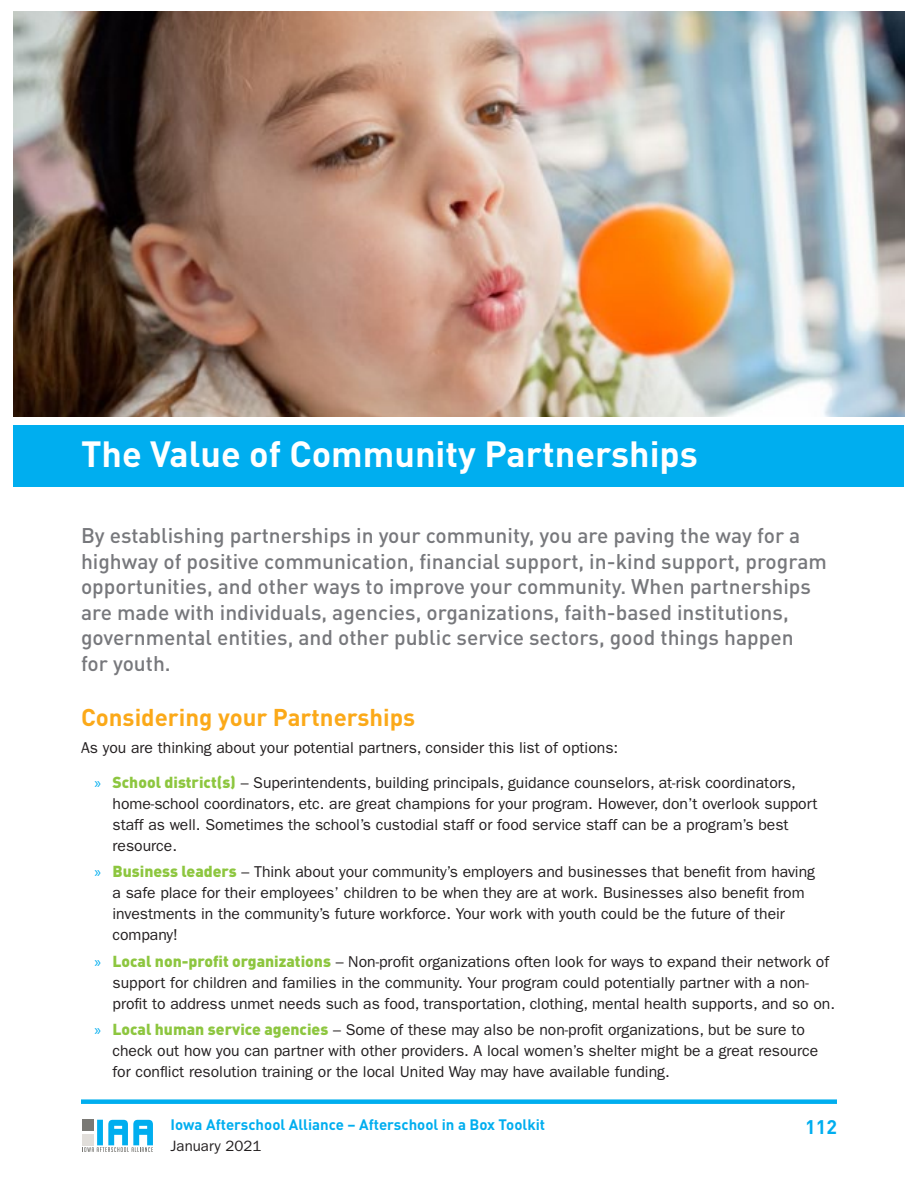
<style>
.page{position:relative;width:918px;height:1188px;background:#fff}
.page>*{position:absolute;margin:0;border:0;box-sizing:border-box;transform-origin:0 0}
.Heading_1{font:700 36px "DIN Pro";color:#fff}
.Heading_2{font:700 24px "DIN Pro";color:#fba919}
.Intro_Paragraph{font:500 21px/25.5px "DIN Pro";color:#77787c}
.t1{font:700 19.5px "DIN Pro";color:#00aeef}
.body{font:15.75px/21px "ITC Franklin Gothic Std";color:#231f20}
.t2{font:700 15px "DIN Pro";color:#00aeef}
.t3{font:15px "ITC Franklin Gothic Std";color:#231f20}
.s1{font-family:"Myriad Pro";color:#00aeef}
.s2{font-family:"DIN Pro";font-weight:900;color:#8dc63f}
</style>
<div class="page">
<svg style="left:82px;top:1119px;width:68px;height:1px"></svg>
<svg style="left:82px;top:1120px;width:71px;height:32px"></svg>
<div style="left:82px;top:1134px;width:12px;height:11px;background:#e1deda"></div>
<div style="left:82px;top:1120px;width:12px;height:11px;background:#7a7975"></div>
<div style="left:81px;top:1099px;width:756px;height:5px;background:#00aeef"></div>
<img style="left:14px;top:11px;width:890px;height:405px">
<div style="left:14px;top:426px;width:890px;height:61px;background:#00aeef"></div>
<p class="Heading_1" style="left:81px;top:429px;width:618px">The Value of Community Partnerships</p>
<p class="Intro_Paragraph" style="left:81px;top:522px;width:747px">By establishing partnerships in your community, you are paving the way for a highway of positive communication, financial support, in-kind support, program opportunities, and other ways to improve your community. When partnerships are made with individuals, agencies, organizations, faith-based institutions, governmental entities, and other public service sectors, good things happen<br>for youth.</p>
<p class="Heading_2" style="left:81px;top:701px;width:336px">Considering your Partnerships</p>
<p class="body" style="left:81px;top:738px;width:539px">As you are thinking about your potential partners, consider this list of options:</p>
<p class="body" style="left:112px;top:772px;width:707px;text-indent:-18px"><span class="s1">»</span> <span class="s2">School district(s)</span> – Superintendents, building principals, guidance counselors, at-risk coordinators, home-school coordinators, etc. are great champions for your program. However, don’t overlook support staff as well. Sometimes the school’s custodial staff or food service staff can be a program’s best resource.</p>
<p class="body" style="left:112px;top:861px;width:704px;text-indent:-18px"><span class="s1">»</span> <span class="s2">Business leaders</span> – Think about your community’s employers and businesses that benefit from having a safe place for their employees’ children to be when they are at work. Businesses also benefit from investments in the community’s future workforce. Your work with youth could be the future of their company!</p>
<p class="body" style="left:112px;top:951px;width:724px;text-indent:-18px"><span class="s1">»</span> <span class="s2">Local non-profit organizations</span> – Non-profit organizations often look for ways to expand their network of support for children and families in the community. Your program could potentially partner with a non&shy;profit to address unmet needs such as food, transportation, clothing, mental health supports, and so on.</p>
<p class="body" style="left:112px;top:1019px;width:707px;text-indent:-18px"><span class="s1">»</span> <span class="s2">Local human service agencies</span> – Some of these may also be non-profit organizations, but be sure to check out how you can partner with other providers. A local women’s shelter might be a great resource for conflict resolution training or the local United Way may have available funding.</p>
<p class="t2" style="left:171px;top:1115px;width:376px">Iowa Afterschool Alliance – Afterschool in a Box Toolkit</p>
<p class="t3" style="left:171px;top:1138px;width:92px">January 2021</p>
<p class="t1" style="left:805px;top:1113px;width:33px">112</p>
</div>
